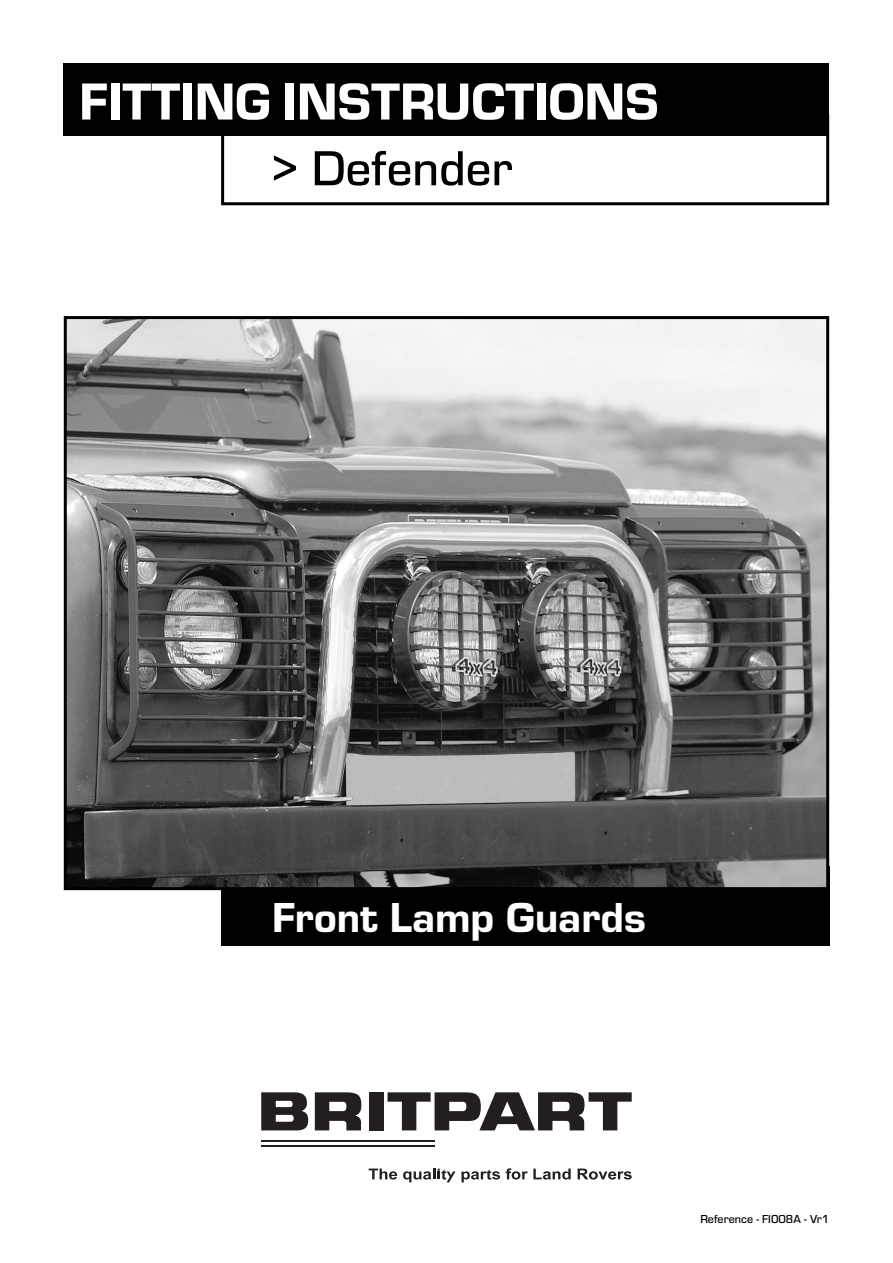
<style>
.page{position:relative;width:893px;height:1263px;background:#fff}
.page>*{position:absolute;margin:0;border:0;box-sizing:border-box;transform-origin:0 0}
.t1{font:54px "Eurostile T Heav";color:#fff}
.t2{font:500 51px "Eurostile T";color:#000}
.t3{font:43.5px "Eurostile T Heav";color:#fff}
.t4{font:500 12px "Eurostile T";color:#000}
</style>
<div class="page">
<div style="left:221px;top:114px;width:608px;height:91px;border:3px solid #000"></div>
<div style="left:221px;top:866px;width:608px;height:79px;background:#000"></div>
<div style="left:64px;top:64px;width:765px;height:72px;background:#000"></div>
<img style="left:68px;top:320px;width:757px;height:566px">
<div style="left:64px;top:316px;width:765px;height:574px;border:3px solid #000"></div>
<svg style="left:369px;top:1168px;width:28px;height:11px"></svg>
<svg style="left:506px;top:1168px;width:65px;height:11px"></svg>
<svg style="left:578px;top:1168px;width:54px;height:11px"></svg>
<svg style="left:403px;top:1168px;width:52px;height:14px"></svg>
<svg style="left:461px;top:1169px;width:39px;height:13px"></svg>
<hr style="left:261px;top:1140px;width:174px;height:2px;background:#231f20">
<hr style="left:261px;top:1145px;width:174px;height:2px;background:#231f20">
<div style="left:369px;top:1092px;width:14px;height:38px;background:#231f20"></div>
<svg style="left:315px;top:1092px;width:46px;height:38px"></svg>
<svg style="left:261px;top:1092px;width:47px;height:38px;background:#4b4748"></svg>
<svg style="left:388px;top:1092px;width:244px;height:38px"></svg>
<h1 class="t1" style="left:79px;top:69px;width:581px">FITTING INSTRUCTIONS</h1>
<h2 class="t2" style="left:272px;top:138px;width:242px">&gt; Defender</h2>
<h3 class="t3" style="left:272px;top:892px;width:375px">Front Lamp Guards</h3>
<p class="t4" style="left:700px;top:1212px;width:130px">Reference - FI008A - Vr1</p>
</div>
